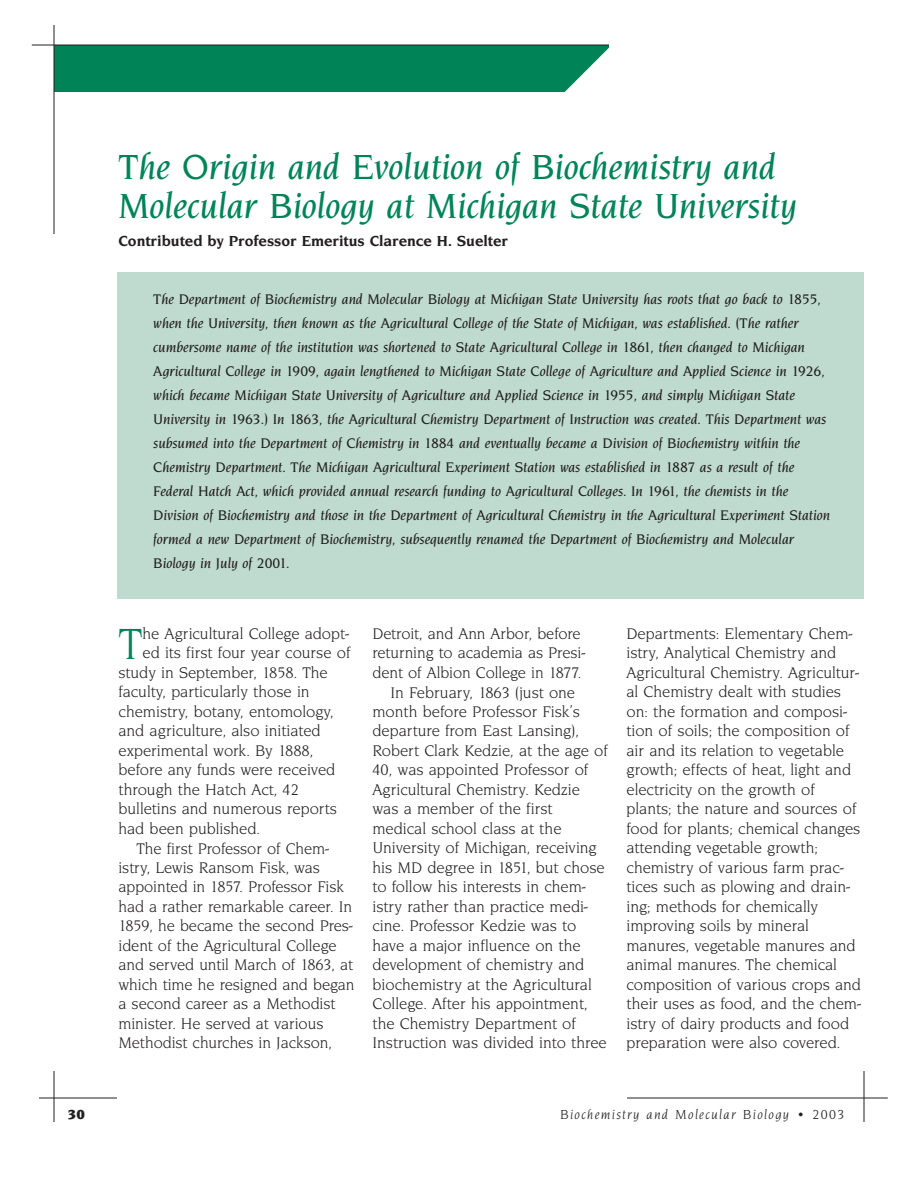
<style>
.page{position:relative;width:918px;height:1188px;background:#fff}
.page>*{position:absolute;margin:0;border:0;box-sizing:border-box;transform-origin:0 0}
.t1{font:45.15px "Novarese Itc T";color:#008457}
.t2{font:italic 500 36px/39px "Novarese Itc T";color:#008457}
.t3{font:15.9px/19.5px "Novarese Itc T";color:#231f20}
.t4{font:700 15px "Novarese Itc T";color:#231f20}
.t5{font:italic 500 14.4px/24px "Novarese Itc T";color:#231f20}
.t6{font:italic 13.5px "Novarese Itc T";letter-spacing:.105em;color:#231f20}
.t7{font:900 13.5px "Novarese Itc T";color:#231f20}
</style>
<div class="page">
<div style="left:117px;top:273px;width:747px;height:326px;background:#bfdbd0"></div>
<div style="left:54px;top:45px;width:555px;height:47px;background:#008457"></div>
<hr style="left:627px;top:1098px;width:261px;height:1px;background:#231f20">
<hr style="left:864px;top:1071px;width:1px;height:51px;background:#231f20">
<hr style="left:54px;top:1071px;width:1px;height:51px;background:#231f20">
<hr style="left:39px;top:1098px;width:78px;height:1px;background:#231f20">
<hr style="left:54px;top:25px;width:1px;height:209px;background:#231f20">
<hr style="left:32px;top:45px;width:577px;height:1px;background:#231f20">
<svg style="left:564px;top:47px;width:45px;height:45px"></svg>
<h2 class="t2" style="left:118px;top:148px;width:680px">The Origin and Evolution of Biochemistry and<br>Molecular Biology at Michigan State University</h2>
<p class="t4" style="left:118px;top:235px;width:391px">Contributed by Professor Emeritus Clarence H. Suelter</p>
<p class="t5" style="left:153px;top:288px;width:678px">The Department of Biochemistry and Molecular Biology at Michigan State University has roots that go back to 1855, when the University, then known as the Agricultural College of the State of Michigan, was established. (The rather cumbersome name of the institution was shortened to State Agricultural College in 1861, then changed to Michigan Agricultural College in 1909, again lengthened to Michigan State College of Agriculture and Applied Science in 1926, which became Michigan State University of Agriculture and Applied Science in 1955, and simply Michigan State University in 1963.) In 1863, the Agricultural Chemistry Department of Instruction was created. This Department was subsumed into the Department of Chemistry in 1884 and eventually became a Division of Biochemistry within the Chemistry Department. The Michigan Agricultural Experiment Station was established in 1887 as a result of the Federal Hatch Act, which provided annual research funding to Agricultural Colleges. In 1961, the chemists in the Division of Biochemistry and those in the Department of Agricultural Chemistry in the Agricultural Experiment Station formed a new Department of Biochemistry, subsequently renamed the Department of Biochemistry and Molecular Biology in July of 2001.</p>
<h1 class="t1" style="left:118px;top:625px;width:26px">T</h1>
<p class="t3" style="left:142px;top:625px;width:208px">he Agricultural College adopt-</p>
<p class="t3" style="left:142px;top:644px;width:210px">ed its first four year course of</p>
<p class="t3" style="left:119px;top:664px;width:211px">study in September, 1858. The</p>
<p class="t3" style="left:119px;top:683px;width:193px">faculty, particularly those in</p>
<p class="t3" style="left:119px;top:703px;width:217px">chemistry, botany, entomology,</p>
<p class="t3" style="left:119px;top:722px;width:204px">and agriculture, also initiated</p>
<p class="t3" style="left:119px;top:742px;width:196px">experimental work. By 1888,</p>
<p class="t3" style="left:119px;top:761px;width:218px">before any funds were received</p>
<p class="t3" style="left:119px;top:781px;width:182px">through the Hatch Act, 42</p>
<p class="t3" style="left:119px;top:800px;width:220px">bulletins and numerous reports</p>
<p class="t3" style="left:119px;top:820px;width:143px">had been published.</p>
<p class="t3" style="left:136px;top:839px;width:194px">The first Professor of Chem-</p>
<p class="t3" style="left:119px;top:859px;width:203px">istry, Lewis Ransom Fisk, was</p>
<p class="t3" style="left:119px;top:878px;width:227px">appointed in 1857. Professor Fisk</p>
<p class="t3" style="left:119px;top:898px;width:235px">had a rather remarkable career. In</p>
<p class="t3" style="left:119px;top:917px;width:236px">1859, he became the second Pres-</p>
<p class="t3" style="left:119px;top:937px;width:219px">ident of the Agricultural College</p>
<p class="t3" style="left:119px;top:956px;width:236px">and served until March of 1863, at</p>
<p class="t3" style="left:119px;top:976px;width:237px">which time he resigned and began</p>
<p class="t3" style="left:119px;top:995px;width:218px">a second career as a Methodist</p>
<p class="t3" style="left:119px;top:1015px;width:206px">minister. He served at various</p>
<p class="t3" style="left:119px;top:1034px;width:215px">Methodist churches in Jackson,</p>
<p class="t3" style="left:373px;top:625px;width:210px">Detroit, and Ann Arbor, before</p>
<p class="t3" style="left:373px;top:644px;width:214px">returning to academia as Presi-</p>
<p class="t3" style="left:373px;top:664px;width:210px">dent of Albion College in 1877.</p>
<p class="t3" style="left:390px;top:683px;width:186px">In February, 1863 (just one</p>
<p class="t3" style="left:372px;top:703px;width:209px">month before Professor Fisk’s</p>
<p class="t3" style="left:372px;top:722px;width:208px">departure from East Lansing),</p>
<p class="t3" style="left:372px;top:742px;width:237px">Robert Clark Kedzie, at the age of</p>
<p class="t3" style="left:372px;top:761px;width:217px">40, was appointed Professor of</p>
<p class="t3" style="left:372px;top:781px;width:209px">Agricultural Chemistry. Kedzie</p>
<p class="t3" style="left:372px;top:800px;width:182px">was a member of the first</p>
<p class="t3" style="left:372px;top:820px;width:191px">medical school class at the</p>
<p class="t3" style="left:372px;top:839px;width:226px">University of Michigan, receiving</p>
<p class="t3" style="left:372px;top:859px;width:234px">his MD degree in 1851, but chose</p>
<p class="t3" style="left:372px;top:878px;width:215px">to follow his interests in chem-</p>
<p class="t3" style="left:372px;top:898px;width:217px">istry rather than practice medi-</p>
<p class="t3" style="left:372px;top:917px;width:205px">cine. Professor Kedzie was to</p>
<p class="t3" style="left:372px;top:937px;width:210px">have a major influence on the</p>
<p class="t3" style="left:372px;top:956px;width:213px">development of chemistry and</p>
<p class="t3" style="left:372px;top:976px;width:221px">biochemistry at the Agricultural</p>
<p class="t3" style="left:372px;top:995px;width:217px">College. After his appointment,</p>
<p class="t3" style="left:372px;top:1015px;width:205px">the Chemistry Department of</p>
<p class="t3" style="left:372px;top:1034px;width:236px">Instruction was divided into three</p>
<p class="t3" style="left:626px;top:625px;width:236px">Departments: Elementary Chem&shy;istry, Analytical Chemistry and<br>Agricultural Chemistry. Agricultur&shy;al Chemistry dealt with studies on: the formation and composi&shy;tion of soils; the composition of air and its relation to vegetable growth; effects of heat, light and electricity on the growth of plants; the nature and sources of food for plants; chemical changes attending vegetable growth; chemistry of various farm prac&shy;tices such as plowing and drain&shy;ing; methods for chemically improving soils by mineral manures, vegetable manures and animal manures. The chemical composition of various crops and their uses as food, and the chem&shy;istry of dairy products and food preparation were also covered.</p>
<p class="t7" style="left:68px;top:1108px;width:19px">30</p>
<p class="t6" style="left:560px;top:1109px;width:286px">Biochemistry and Molecular Biology • 2003</p>
</div>
